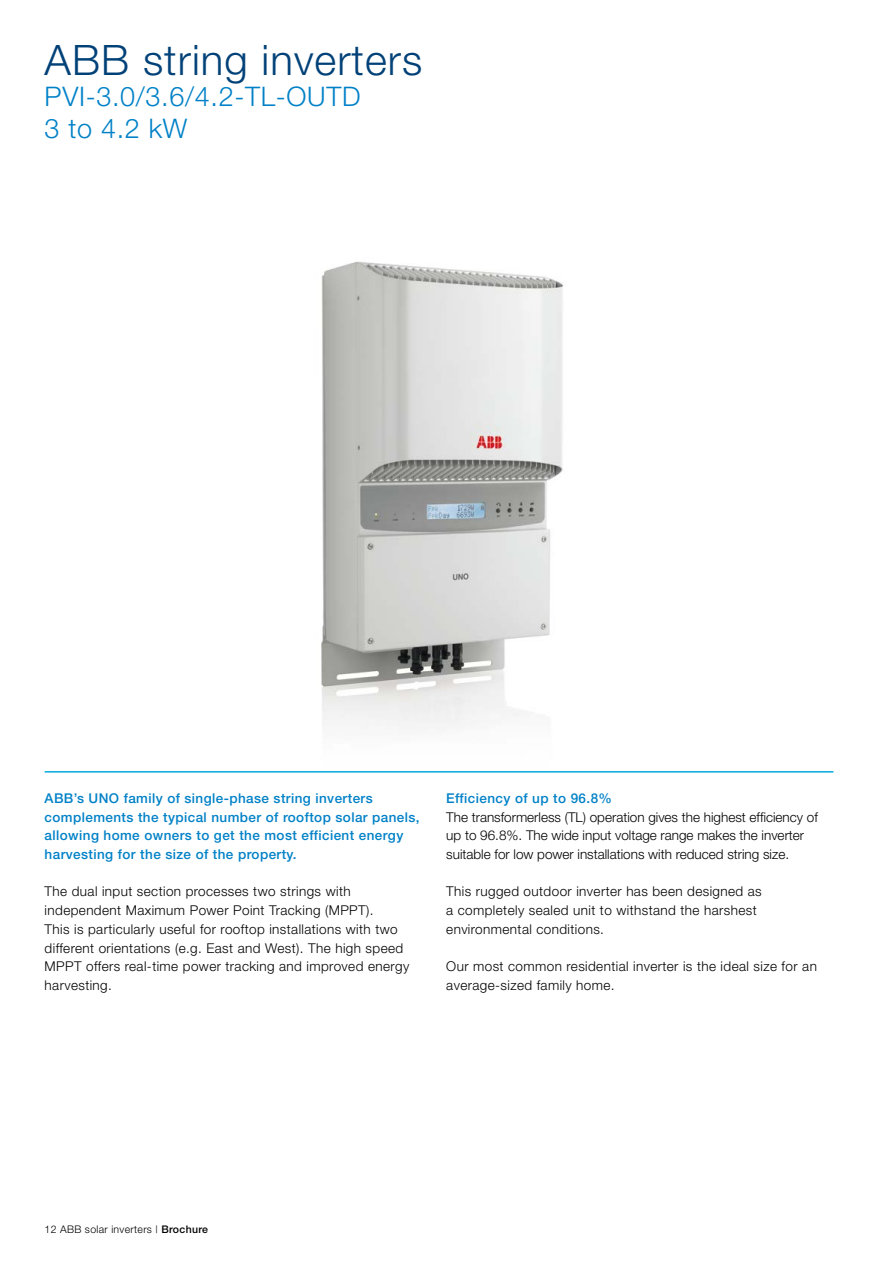
<style>
.page{position:relative;width:893px;height:1263px;background:#fff}
.page>*{position:absolute;margin:0;border:0;box-sizing:border-box;transform-origin:0 0}
.t1{font:300 42px "Helvetica Neue";letter-spacing:.025em;color:#004178}
.t2{font:300 27px/31.5px "Helvetica Neue";letter-spacing:.025em;color:#0081c7}
.t3{font:300 13.5px/18.8px "Helvetica Neue";letter-spacing:.03em;color:#000}
.t4{font:500 13.5px/18.8px "Helvetica Neue";letter-spacing:.03em;color:#0081c7}
.t5{font:300 13.5px/18.8px "Helvetica Neue";color:#000}
.t6{font:300 10.5px "Helvetica Neue";letter-spacing:.03em;color:#000}
.s1{font-weight:500}
</style>
<div class="page">
<img style="left:321px;top:261px;width:242px;height:468px">
<hr style="left:45px;top:771px;width:788px;height:1px;background:#00abdf">
<h1 class="t1" style="left:45px;top:34px;width:379px">ABB string inverters</h1>
<h2 class="t2" style="left:45px;top:80px;width:317px">PVI-3.0/3.6/4.2-TL-OUTD<br>3 to 4.2 kW</h2>
<p class="t4" style="left:45px;top:788px;width:377px">ABB’s UNO family of single-phase string inverters complements the typical number of rooftop solar panels, allowing home owners to get the most efficient energy harvesting for the size of the property.</p>
<p class="t3" style="left:45px;top:882px;width:366px">The dual input section processes two strings with independent Maximum Power Point Tracking (MPPT).<br>This is particularly useful for rooftop installations with two different orientations (e.g. East and West). The high speed MPPT offers real-time power tracking and improved energy harvesting.</p>
<p class="t4" style="left:446px;top:788px;width:167px">Efficiency of up to 96.8%</p>
<p class="t5" style="left:446px;top:807px;width:373px">The transformerless (TL) operation gives the highest efficiency of up to 96.8%. The wide input voltage range makes the inverter suitable for low power installations with reduced string size.</p>
<p class="t3" style="left:446px;top:882px;width:317px">This rugged outdoor inverter has been designed as a completely sealed unit to withstand the harshest environmental conditions.</p>
<p class="t3" style="left:446px;top:957px;width:372px">Our most common residential inverter is the ideal size for an average-sized family home.</p>
<p class="t6" style="left:45px;top:1223px;width:165px">12 ABB solar inverters | <span class="s1">Brochure</span></p>
</div>
